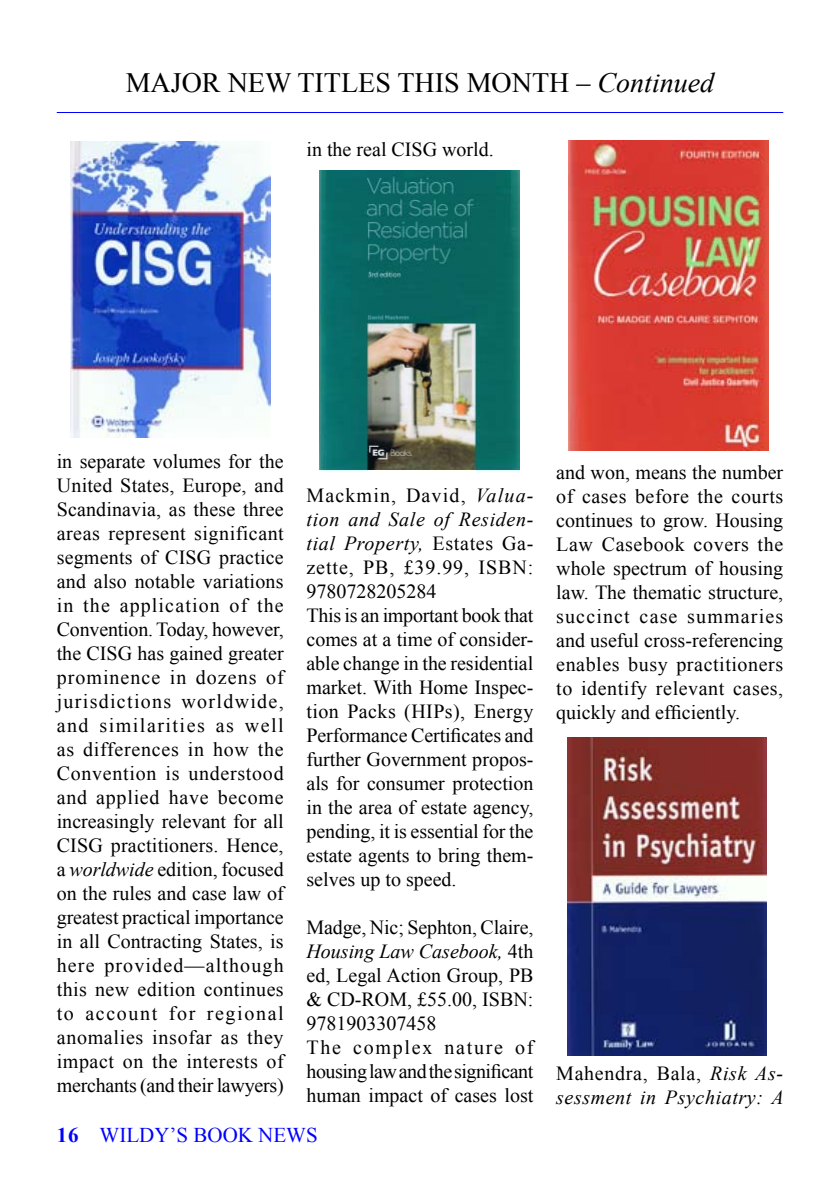
<style>
.page{position:relative;width:840px;height:1191px;background:#fff}
.page>*{position:absolute;margin:0;border:0;box-sizing:border-box;transform-origin:0 0}
.t1{font:28px "Times New Roman";color:#000}
.t2{font:21px "Times New Roman";color:#00f}
.t3{font:20px/24px "Times New Roman";color:#000;text-align:justify}
.t4{font:italic 20px/24px "Times New Roman";letter-spacing:.03em;color:#000}
.s1{font-style:italic}
.s2{font-weight:700}
.s3{font-style:normal}
</style>
<div class="page">
<hr style="left:57px;top:112px;width:725px;height:1px;background:#00f">
<img style="left:319px;top:171px;width:200px;height:300px">
<img style="left:71px;top:142px;width:199px;height:295px">
<img style="left:568px;top:140px;width:200px;height:310px">
<img style="left:567px;top:737px;width:199px;height:318px">
<h1 class="t1" style="left:126px;top:64px;width:590px">MAJOR NEW TITLES THIS MONTH – <span class="s1">Continued</span></h1>
<p class="t3" style="left:306px;top:137px;width:189px">in the real CISG world.</p>
<p class="t3" style="left:57px;top:448px;width:228px">in separate volumes for the United States, Europe, and Scandinavia, as these three areas represent significant segments of CISG practice and also notable variations in the application of the Convention. Today, however, the CISG has gained greater prominence in dozens of jurisdictions worldwide, and similarities as well as differences in how the Convention is understood and applied have become increasingly relevant for all CISG practitioners. Hence, a <span class="s1">worldwide</span> edition, focused on the rules and case law of greatest practical importance in all Contracting States, is here provided—although this new edition continues to account for regional anomalies insofar as they impact on the interests of merchants (and their lawyers)</p>
<p class="t3" style="left:306px;top:482px;width:228px;text-align:left">Mackmin, David, <span class="s1">Valua&shy;tion and Sale of Residen&shy;tial Property,</span> Estates Ga&shy;zette, PB, £39.99, ISBN:<br>9780728205284<br>This is an important book that comes at a time of consider&shy;able change in the residential market. With Home Inspec&shy;tion Packs (HIPs), Energy<br>Performance Certificates and further Government propos&shy;als for consumer protection in the area of estate agency, pending, it is essential for the estate agents to bring them&shy;selves up to speed.</p>
<p class="t3" style="left:306px;top:914px;width:228px;text-align:left">Madge, Nic; Sephton, Claire,<br><span class="s1">Housing Law Casebook,</span> 4th ed, Legal Action Group, PB &amp; CD-ROM, £55.00, ISBN:<br>9781903307458<br>The complex nature of housing law and the significant human impact of cases lost</p>
<p class="t2" style="left:57px;top:1120px;width:262px"><span class="s2">16</span> WILDY’S BOOK NEWS</p>
<p class="t3" style="left:556px;top:460px;width:228px">and won, means the number of cases before the courts continues to grow. Housing Law Casebook covers the whole spectrum of housing law. The thematic structure, succinct case summaries and useful cross-referencing enables busy practitioners to identify relevant cases, quickly and efficiently.</p>
<p class="t4" style="left:556px;top:1061px;width:229px"><span class="s3">Mahendra, Bala,</span> Risk As&shy;sessment in Psychiatry: A</p>
</div>
